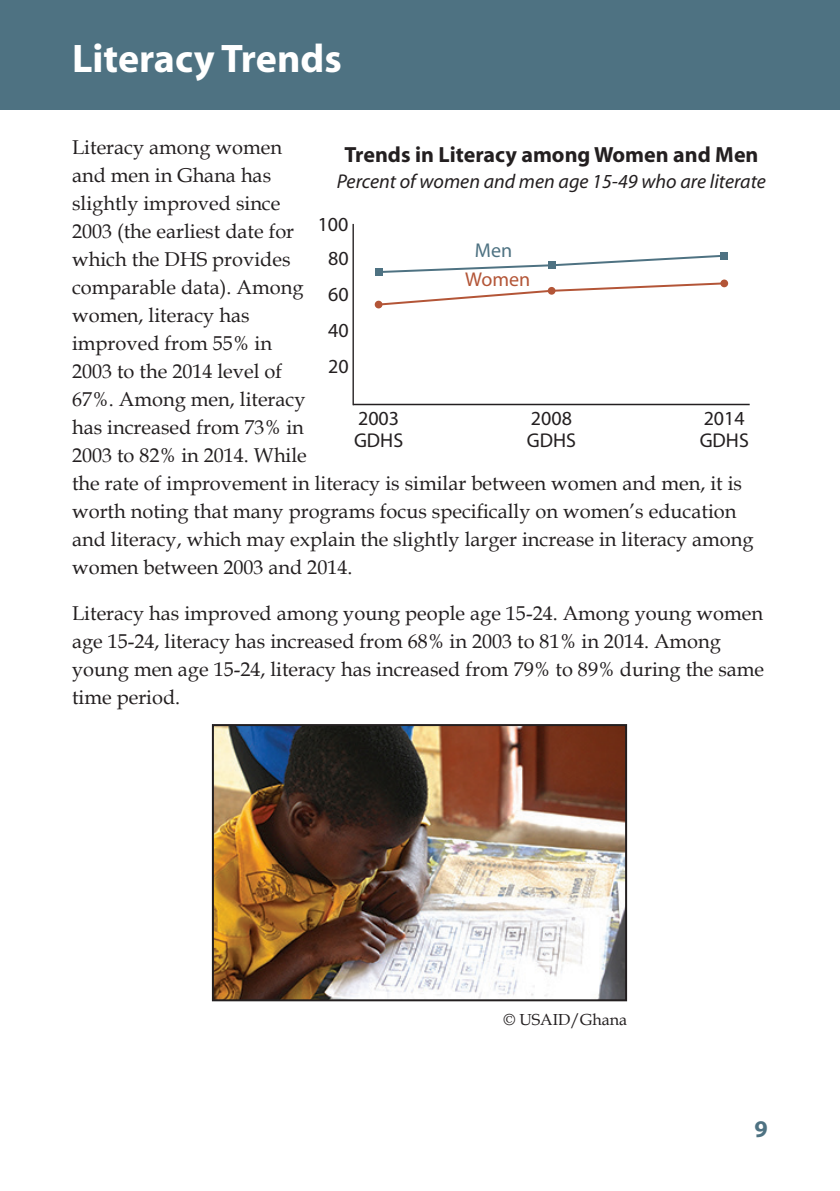
<style>
.page{position:relative;width:840px;height:1191px;background:#fff}
.page>*{position:absolute;margin:0;border:0;box-sizing:border-box;transform-origin:0 0}
.t1{font:700 40px "Myriad";color:#fff}
.t2{font:700 24px "Myriad";color:#4e7282}
.t3{font:700 22px "Myriad";color:#231f20}
.t4{font:20px/28px "Book Antiqua";color:#231f20}
.t5{font:italic 20px "Myriad";color:#231f20}
.t6{font:20px/22px "Myriad";color:#231f20}
.t7{font:20px "Myriad";color:#b35537}
.t8{font:20px "Myriad";color:#4e7282}
.t9{font:16px "Book Antiqua";color:#231f20}
</style>
<div class="page">
<div style="left:0;top:0;width:839px;height:110px;background:#4e7282"></div>
<hr style="left:353px;top:404px;width:396px;height:1px;background:#231f20">
<hr style="left:352px;top:224px;width:1px;height:181px;background:#231f20">
<div style="left:374px;top:268px;width:8px;height:8px;background:#4e7282"></div>
<div style="left:720px;top:252px;width:7px;height:8px;background:#4e7282"></div>
<svg style="left:374px;top:301px;width:8px;height:7px"></svg>
<svg style="left:720px;top:279px;width:7px;height:8px"></svg>
<svg style="left:376px;top:281px;width:350px;height:26px"></svg>
<svg style="left:382px;top:255px;width:338px;height:19px"></svg>
<img style="left:215px;top:727px;width:408px;height:271px">
<div style="left:212px;top:724px;width:414px;height:277px;border:2px solid #231f20"></div>
<h1 class="t1" style="left:72px;top:38px;width:271px">Literacy Trends</h1>
<p class="t4" style="left:72px;top:133px;width:682px">Literacy among women<br>and men in Ghana has<br>slightly improved since<br>2003 (the earliest date for<br>which the DHS provides<br>comparable data). Among<br>women, literacy has<br>improved from 55% in<br>2003 to the 2014 level of<br>67%. Among men, literacy<br>has increased from 73% in<br>2003 to 82% in 2014. While<br>the rate of improvement in literacy is similar between women and men, it is worth noting that many programs focus specifically on women’s education and literacy, which may explain the slightly larger increase in literacy among women between 2003 and 2014.</p>
<p class="t4" style="left:72px;top:599px;width:693px">Literacy has improved among young people age 15-24. Among young women age 15-24, literacy has increased from 68% in 2003 to 81% in 2014. Among young men age 15-24, literacy has increased from 79% to 89% during the same time period.</p>
<p class="t3" style="left:344px;top:143px;width:415px">Trends in Literacy among Women and Men</p>
<p class="t5" style="left:336px;top:171px;width:430px">Percent of women and men age 15-49 who are literate</p>
<p class="t6" style="left:317px;top:214px;width:32px">100</p>
<p class="t8" style="left:474px;top:241px;width:39px">Men</p>
<p class="t7" style="left:465px;top:270px;width:67px">Women</p>
<p class="t6" style="left:328px;top:248px;width:22px">80</p>
<p class="t6" style="left:328px;top:284px;width:22px">60</p>
<p class="t6" style="left:328px;top:320px;width:22px">40</p>
<p class="t6" style="left:328px;top:356px;width:22px">20</p>
<p class="t6" style="left:354px;top:408px;width:51px">2003<br>GDHS</p>
<p class="t6" style="left:526px;top:408px;width:51px">2008<br>GDHS</p>
<p class="t6" style="left:699px;top:408px;width:51px">2014<br>GDHS</p>
<p class="t9" style="left:503px;top:1008px;width:125px">© USAID/Ghana</p>
<p class="t2" style="left:754px;top:1116px;width:15px">9</p>
</div>
